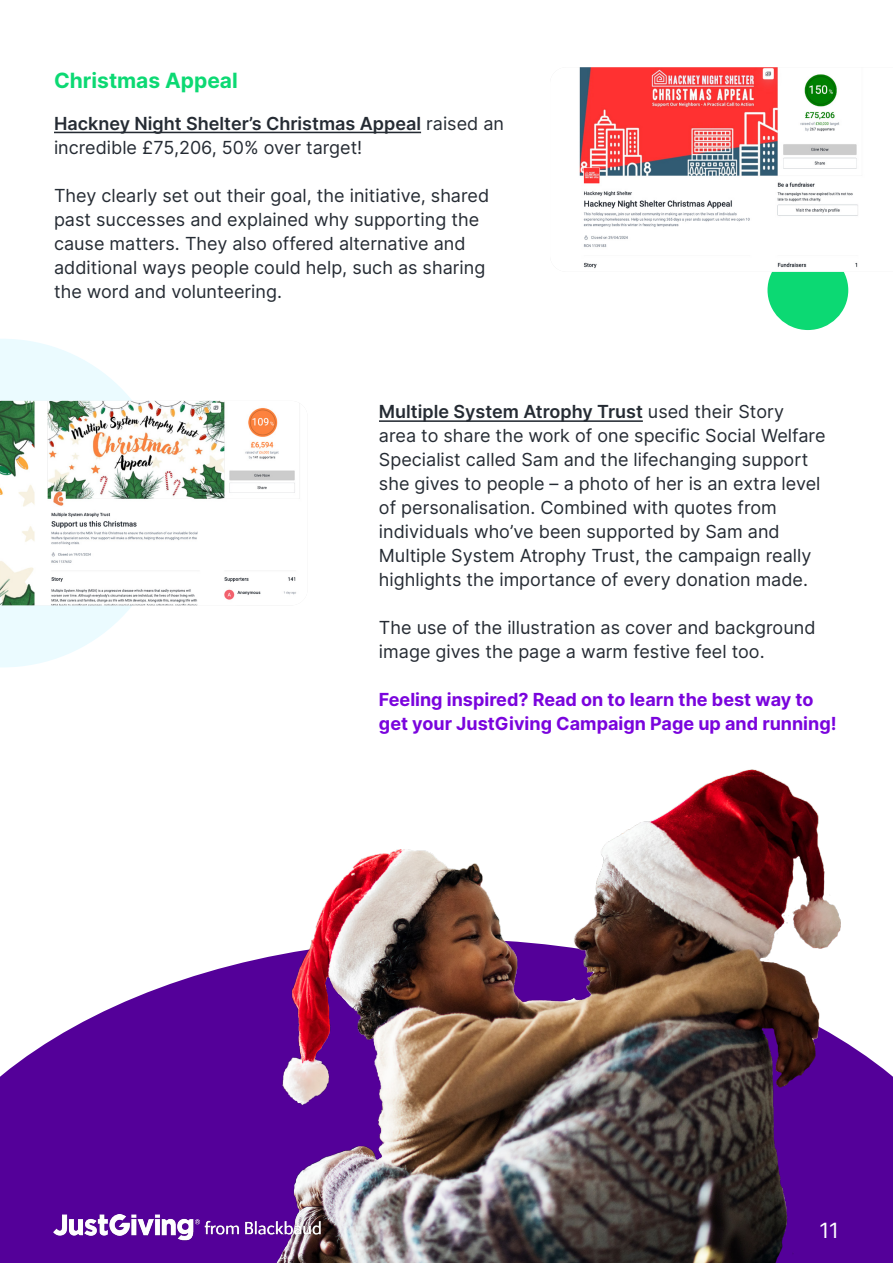
<style>
.page{position:relative;width:893px;height:1263px;background:#fff}
.page>*{position:absolute;margin:0;border:0;box-sizing:border-box;transform-origin:0 0}
.t1{font:700 21px "Inter";color:#0cd973}
.t2{font:21px "Inter";color:#fff}
.t3{font:18px/24px "Inter";color:#252b33}
.t4{font:700 18px/24px "Inter";color:#7a04dd}
.s1{font-weight:600}
</style>
<div class="page">
<hr style="left:379px;top:420px;width:264px;height:2px;background:#252b33">
<hr style="left:54px;top:132px;width:367px;height:1px;background:#252b33">
<svg style="left:0;top:1038px;width:893px;height:225px;fill:#540099"></svg>
<svg style="left:0;top:339px;width:169px;height:328px;fill:#ebfbff"></svg>
<img style="left:0;top:401px;width:300px;height:204px">
<div style="left:767px;top:250px;width:81px;height:80px;background:#0cd973;border-radius:50%"></div>
<img style="left:579px;top:67px;width:279px;height:205px">
<img style="left:54px;top:769px;width:814px;height:494px">
<img style="left:53px;top:1215px;width:269px;height:25px">
<p class="t1" style="left:54px;top:64px;width:185px">Christmas Appeal</p>
<p class="t3" style="left:54px;top:111px;width:452px"><span class="s1">Hackney Night Shelter’s Christmas Appeal</span> raised an incredible £75,206, 50% over target!</p>
<p class="t3" style="left:54px;top:183px;width:437px">They clearly set out their goal, the initiative, shared past successes and explained why supporting the cause matters. They also offered alternative and additional ways people could help, such as sharing the word and volunteering.</p>
<p class="t3" style="left:379px;top:399px;width:448px"><span class="s1">Multiple System Atrophy Trust</span> used their Story area to share the work of one specific Social Welfare Specialist called Sam and the lifechanging support she gives to people – a photo of her is an extra level of personalisation. Combined with quotes from individuals who’ve been supported by Sam and Multiple System Atrophy Trust, the campaign really highlights the importance of every donation made.</p>
<p class="t3" style="left:379px;top:615px;width:438px">The use of the illustration as cover and background image gives the page a warm festive feel too.</p>
<p class="t4" style="left:379px;top:687px;width:459px">Feeling inspired? Read on to learn the best way to get your JustGiving Campaign Page up and running!</p>
<p class="t2" style="left:819px;top:1215px;width:21px">11</p>
</div>
